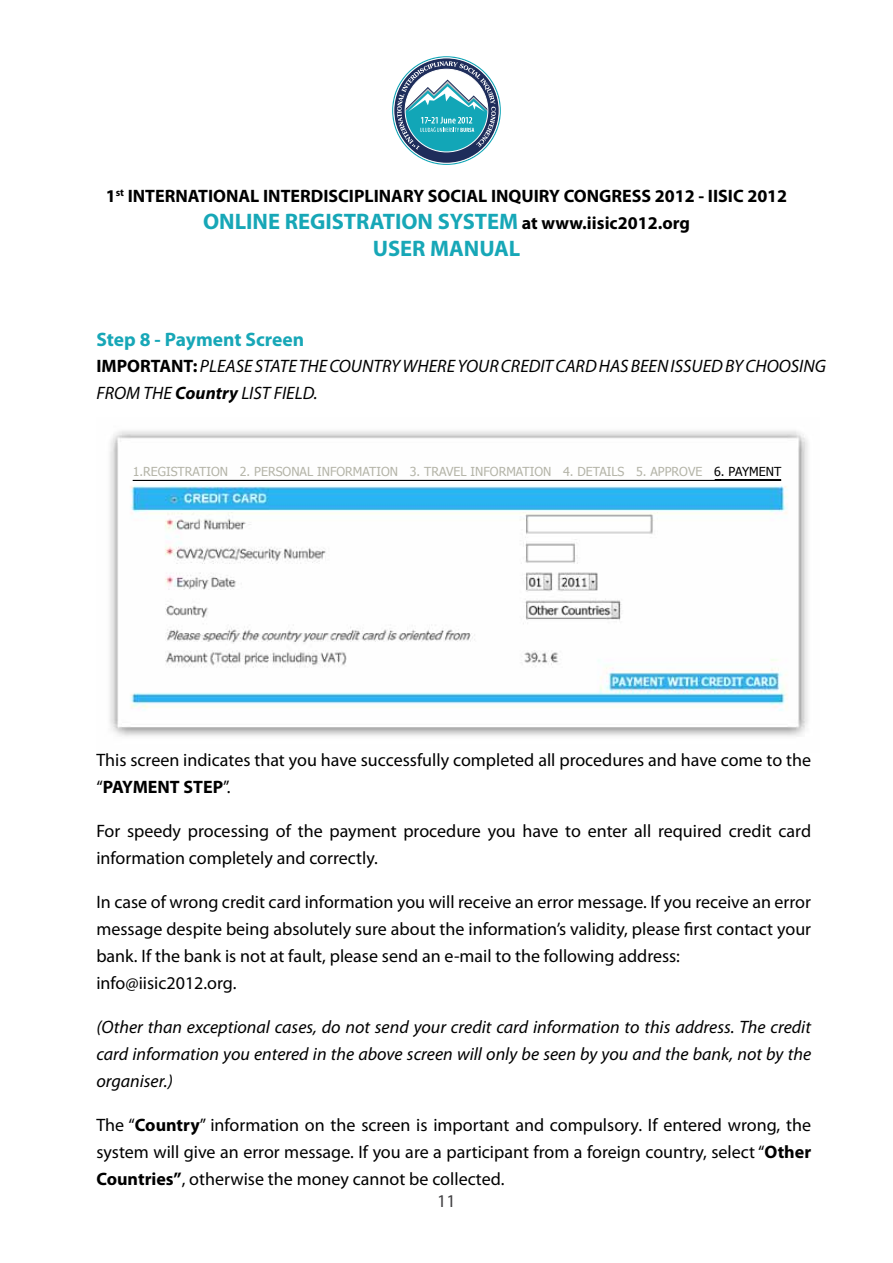
<style>
.page{position:relative;width:893px;height:1263px;background:#fff}
.page>*{position:absolute;margin:0;border:0;box-sizing:border-box;transform-origin:0 0}
.t1{font:700 22.5px/27px "Myriad Pro";color:#17a7b7;text-align:center}
.t2{font:700 19.5px "Myriad Pro";color:#17a7b7}
.t3{font:18px/27px "Myriad Pro";color:#000}
.t4{font:italic 18px/27px "Myriad Pro";color:#000}
.t5{font:700 18px "Myriad Pro";color:#000}
.t6{font:18px "Myriad Pro";color:#414042}
.t7{font:12.45px "Tahoma";color:#b4b4a8}
.s1{font-size:18px;color:#000}
.s2{font-weight:700;font-style:normal}
.s3{font-weight:700}
.s4{color:#000}
</style>
<div class="page">
<svg style="left:393px;top:57px;width:107px;height:107px"></svg>
<img style="left:109px;top:431px;width:699px;height:306px">
<hr style="left:133px;top:480px;width:648px;height:1px;background:#000">
<hr style="left:715px;top:479px;width:66px;height:1px;background:#000">
<p class="t5" style="left:106px;top:184px;width:683px">1<sup>st</sup> INTERNATIONAL INTERDISCIPLINARY SOCIAL INQUIRY CONGRESS 2012 - IISIC 2012</p>
<p class="t1" style="left:203px;top:207px;width:488px">ONLINE REGISTRATION SYSTEM <span class="s1">at www.iisic2012.org<br></span>USER MANUAL</p>
<p class="t2" style="left:96px;top:327px;width:209px">Step 8 - Payment Screen</p>
<p class="t4" style="left:96px;top:353px;width:731px"><span class="s2">IMPORTANT:</span> PLEASE STATE THE COUNTRY WHERE YOUR CREDIT CARD HAS BEEN ISSUED BY CHOOSING<br>FROM THE <span class="s3">Country</span> LIST FIELD.</p>
<p class="t7" style="left:133px;top:463px;width:650px">1.REGISTRATION 2. PERSONAL INFORMATION 3. TRAVEL INFORMATION 4. DETAILS 5. APPROVE <span class="s4">6. PAYMENT</span></p>
<p class="t3" style="left:96px;top:746px;width:716px">This screen indicates that you have successfully completed all procedures and have come to the “<span class="s3">PAYMENT STEP</span>”.</p>
<p class="t3" style="left:96px;top:817px;width:716px">For speedy processing of the payment procedure you have to enter all required credit card information completely and correctly.</p>
<p class="t3" style="left:96px;top:888px;width:716px">In case of wrong credit card information you will receive an error message. If you receive an error message despite being absolutely sure about the information’s validity, please first contact your bank. If the bank is not at fault, please send an e-mail to the following address: info@iisic2012.org.</p>
<p class="t4" style="left:96px;top:1013px;width:716px;text-align:justify">(Other than exceptional cases, do not send your credit card information to this address. The credit card information you entered in the above screen will only be seen by you and the bank, not by the organiser.)</p>
<p class="t3" style="left:96px;top:1111px;width:716px;text-align:justify">The “<span class="s3">Country</span>” information on the screen is important and compulsory. If entered wrong, the system will give an error message. If you are a participant from a foreign country, select “<span class="s3">Other Countries”</span>, otherwise the money cannot be collected.</p>
<p class="t6" style="left:437px;top:1190px;width:20px">11</p>
</div>
